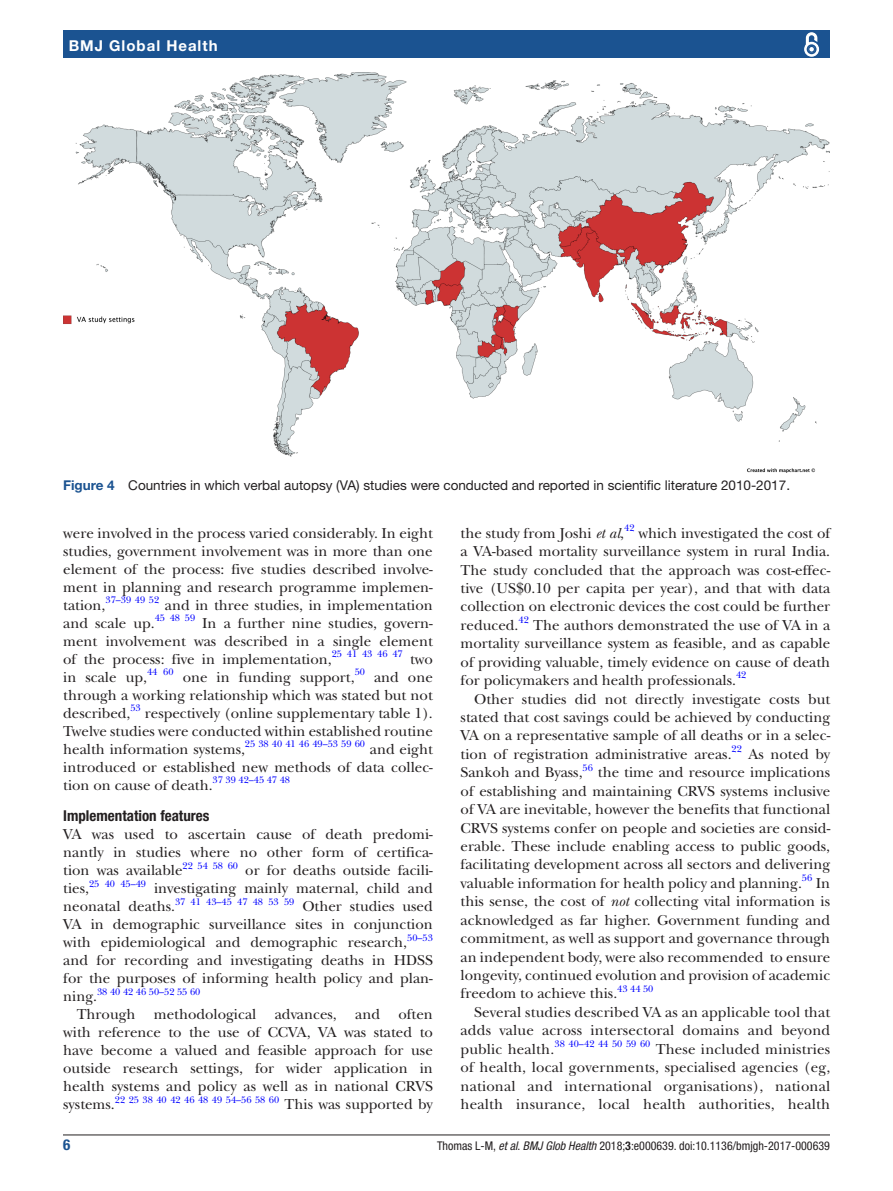
<style>
.page{position:relative;width:893px;height:1191px;background:#fff}
.page>*{position:absolute;margin:0;border:0;box-sizing:border-box;transform-origin:0 0}
.t1{font:15px/18.5px "New Baskerville";color:#231f20;text-align:justify}
.t2{font:700 condensed 15px "Helvetica Neue LT Std";color:#231f20}
.t3{font:700 15px "Helvetica Neue LT Std";letter-spacing:.065em;color:#fff}
.t4{font:700 condensed 15px "Helvetica Neue LT Std";color:#1b5391}
.t5{font:13.5px "Helvetica Neue LT Std";color:#231f20}
.t6{font:condensed 12px "Helvetica Neue LT Std";color:#231f20}
.t7{font:9.9px "New Baskerville";color:#00f}
.s1{font-weight:700;color:#1b5391}
.s2{font-style:italic}
.s3{font-weight:700}
</style>
<div class="page">
<hr style="left:63px;top:1134px;width:767px;height:1px;background:#231f20">
<div style="left:63px;top:31px;width:767px;height:27px;background:#1b5391"></div>
<svg style="left:804px;top:32px;width:16px;height:25px"></svg>
<div style="left:808px;top:46px;width:7px;height:7px;border:1px solid #1b5391;border-radius:50%"></div>
<img style="left:63px;top:73px;width:767px;height:399px">
<p class="t3" style="left:69px;top:36px;width:150px">BMJ Global Health</p>
<p class="t5" style="left:63px;top:477px;width:729px"><span class="s1">Figure 4</span> Countries in which verbal autopsy (VA) studies were conducted and reported in scientific literature 2010-2017.</p>
<p class="t1" style="left:63px;top:524px;width:371px;line-height:18px">were involved in the process varied considerably. In eight studies, government involvement was in more than one element of the process: five studies described involve&shy;ment in planning and research programme implemen&shy;tation,</p>
<p class="t7" style="left:106px;top:594px;width:55px">37–39 49 52</p>
<p class="t1" style="left:165px;top:596px;width:269px">and in three studies, in implementation</p>
<p class="t1" style="left:63px;top:614px;width:93px">and scale up.</p>
<p class="t7" style="left:155px;top:612px;width:42px">45 48 59</p>
<p class="t1" style="left:63px;top:614px;width:371px;line-height:18px;text-indent:139px">In a further nine studies, govern&shy;ment involvement was described in a single element of the process: five in implementation,</p>
<p class="t7" style="left:332px;top:648px;width:73px">25 41 43 46 47</p>
<p class="t1" style="left:410px;top:650px;width:24px">two</p>
<p class="t1" style="left:63px;top:668px;width:85px">in scale up,</p>
<p class="t7" style="left:147px;top:666px;width:28px">44 60</p>
<p class="t1" style="left:183px;top:668px;width:173px">one in funding support,</p>
<p class="t7" style="left:355px;top:666px;width:12px">50</p>
<p class="t1" style="left:63px;top:668px;width:371px;line-height:18px;text-indent:311px">and one through a working relationship which was stated but not described,</p>
<p class="t7" style="left:130px;top:702px;width:12px">53</p>
<p class="t1" style="left:63px;top:704px;width:371px;line-height:18px;text-indent:82px">respectively (online supplementary table 1).<br>Twelve studies were conducted within established routine health information systems,</p>
<p class="t7" style="left:245px;top:738px;width:122px">25 38 40 41 46 49–53 59 60</p>
<p class="t1" style="left:63px;top:740px;width:371px;line-height:18px;text-indent:307px">and eight introduced or established new methods of data collec&shy;tion on cause of death.</p>
<p class="t7" style="left:213px;top:774px;width:79px">37 39 42–45 47 48</p>
<p class="t2" style="left:63px;top:807px;width:148px">Implementation features</p>
<p class="t1" style="left:63px;top:825px;width:371px;line-height:18px">VA was used to ascertain cause of death predomi&shy;nantly in studies where no other form of certifica&shy;tion was available</p>
<p class="t7" style="left:183px;top:859px;width:57px">22 54 58 60</p>
<p class="t1" style="left:245px;top:861px;width:189px">or for deaths outside facili-</p>
<p class="t1" style="left:63px;top:879px;width:27px">ties,</p>
<p class="t7" style="left:89px;top:877px;width:59px">25 40 45–49</p>
<p class="t1" style="left:63px;top:879px;width:371px;line-height:18px;text-indent:91px">investigating mainly maternal, child and neonatal deaths.</p>
<p class="t7" style="left:175px;top:895px;width:121px">37 41 43–45 47 48 53 59</p>
<p class="t1" style="left:63px;top:897px;width:371px;line-height:18px;text-indent:239px">Other studies used VA in demographic surveillance sites in conjunction with epidemiological and demographic research,</p>
<p class="t7" style="left:407px;top:931px;width:27px">50–53</p>
<p class="t1" style="left:63px;top:951px;width:371px;line-height:18px">and for recording and investigating deaths in HDSS for the purposes of informing health policy and plan&shy;ning.</p>
<p class="t7" style="left:97px;top:985px;width:105px">38 40 42 46 50–52 55 60</p>
<p class="t1" style="left:63px;top:1005px;width:371px;line-height:18px;text-indent:14px">Through methodological advances, and often with reference to the use of CCVA, VA was stated to have become a valued and feasible approach for use outside research settings, for wider application in health systems and policy as well as in national CRVS systems.</p>
<p class="t7" style="left:115px;top:1093px;width:166px">22 25 38 40 42 46 48 49 54–56 58 60</p>
<p class="t1" style="left:285px;top:1095px;width:150px">This was supported by</p>
<p class="t1" style="left:461px;top:524px;width:165px">the study from Joshi <span class="s2">et al</span>,</p>
<p class="t7" style="left:624px;top:522px;width:12px">42</p>
<p class="t1" style="left:461px;top:524px;width:371px;text-indent:178px">which investigated the cost of a VA-based mortality surveillance system in rural India.<br>The study concluded that the approach was cost-effec&shy;tive (US$0.10 per capita per year), and that with data collection on electronic devices the cost could be further reduced.<sup>42</sup> The authors demonstrated the use of VA in a mortality surveillance system as feasible, and as capable of providing valuable, timely evidence on cause of death for policymakers and health professionals.</p>
<p class="t7" style="left:736px;top:669px;width:12px">42</p>
<p class="t1" style="left:461px;top:689px;width:371px;text-indent:14px">Other studies did not directly investigate costs but stated that cost savings could be achieved by conducting VA on a representative sample of all deaths or in a selec&shy;tion of registration administrative areas.</p>
<p class="t7" style="left:732px;top:743px;width:12px">22</p>
<p class="t1" style="left:461px;top:745px;width:371px;text-indent:288px">As noted by Sankoh and Byass,<sup>56</sup> the time and resource implications of establishing and maintaining CRVS systems inclusive of VA are inevitable, however the benefits that functional CRVS systems confer on people and societies are consid&shy;erable. These include enabling access to public goods, facilitating development across all sectors and delivering valuable information for health policy and planning.</p>
<p class="t7" style="left:802px;top:872px;width:12px">56</p>
<p class="t1" style="left:461px;top:874px;width:371px;text-indent:355px">In this sense, the cost of <span class="s2">not</span> collecting vital information is acknowledged as far higher. Government funding and commitment, as well as support and governance through an independent body, were also recommended to ensure longevity, continued evolution and provision of academic freedom to achieve this.</p>
<p class="t7" style="left:617px;top:982px;width:38px">43 44 50</p>
<p class="t1" style="left:461px;top:1002px;width:371px;text-indent:14px">Several studies described VA as an applicable tool that adds value across intersectoral domains and beyond public health.</p>
<p class="t7" style="left:554px;top:1038px;width:97px">38 40–42 44 50 59 60</p>
<p class="t1" style="left:461px;top:1039px;width:371px;text-indent:195px">These included ministries of health, local governments, specialised agencies (eg, national and international organisations), national health insurance, local health authorities, health</p>
<p class="t4" style="left:63px;top:1135px;width:9px">6</p>
<p class="t6" style="left:437px;top:1138px;width:394px">Thomas L-M, <span class="s2">et al</span>. <span class="s2">BMJ Glob Health</span> 2018;<span class="s3">3</span>:e000639. doi:10.1136/bmjgh-2017-000639</p>
</div>
